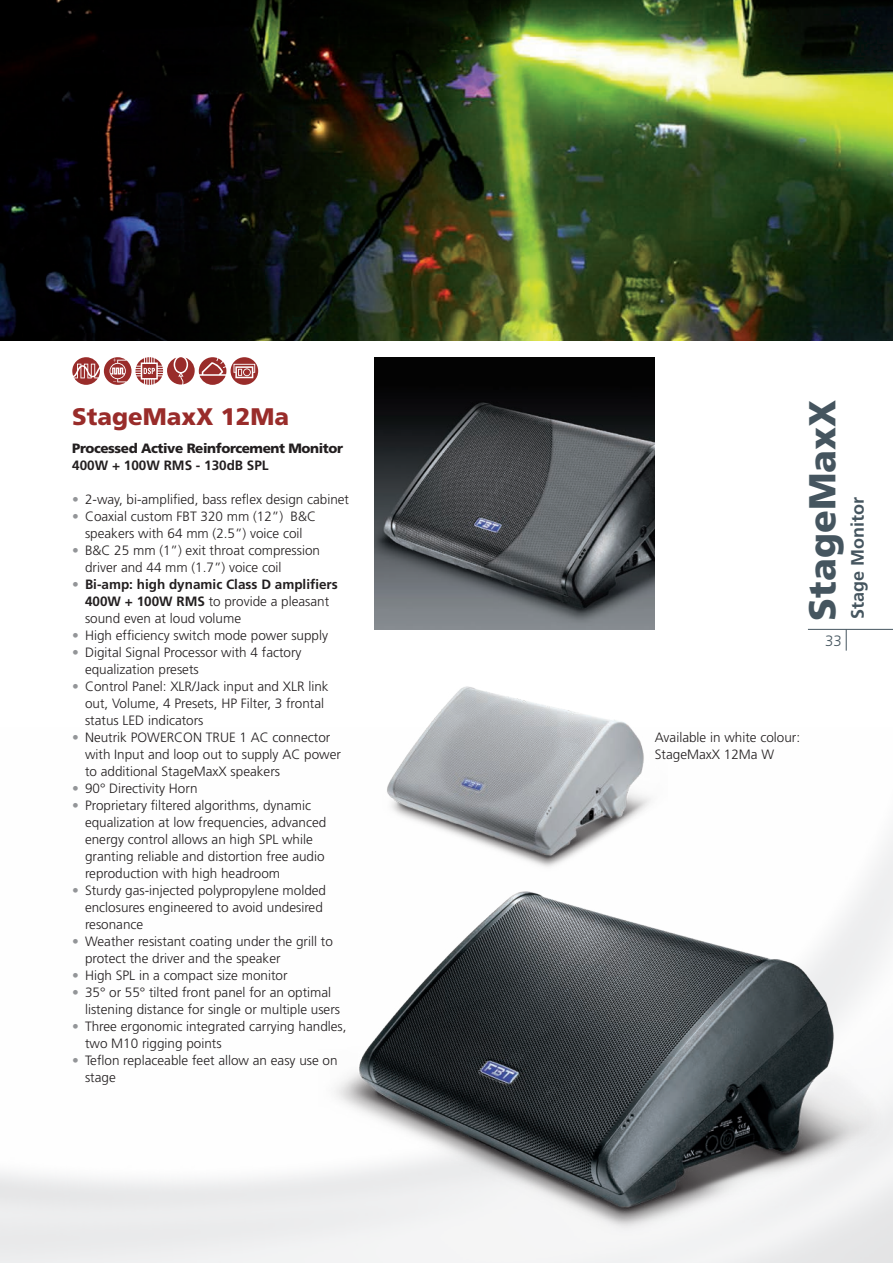
<style>
.page{position:relative;width:893px;height:1263px;background:#fff}
.page>*{position:absolute;margin:0;border:0;box-sizing:border-box;transform-origin:0 0}
.t1{font:900 37.5px "Frutiger";color:#45555f}
.t2{font:900 24px "Frutiger";color:#992c2a}
.t3{font:700 18px "Frutiger";color:#45555f}
.t4{font:300 15px "Frutiger";color:#45555f}
.t5{font:300 13.5px/17px "Frutiger";color:#231f20}
.t6{font:700 13.5px/17px "Frutiger";color:#231f20}
.t7{font:900 13.5px "Frutiger";letter-spacing:-.03em;color:#231f20}
.s1{color:#939598}
.s2{font-weight:300;color:#939598}
.s3{font-weight:300}
</style>
<div class="page">
<svg style="left:846px;top:630px;width:1px;height:21px"></svg>
<hr style="left:808px;top:629px;width:85px;height:1px;background:#45555f">
<img style="left:0;top:0;width:893px;height:340px">
<img style="left:374px;top:357px;width:281px;height:272px">
<img style="left:319px;top:884px;width:574px;height:368px">
<img style="left:386px;top:686px;width:278px;height:183px">
<svg style="left:72px;top:357px;width:186px;height:28px"></svg>
<h2 class="t2" style="left:72px;top:402px;width:218px">StageMaxX 12Ma</h2>
<p class="t7" style="left:72px;top:440px;width:272px">Processed Active Reinforcement Monitor</p>
<p class="t6" style="left:72px;top:457px;width:198px">400W + 100W RMS - 130dB SPL</p>
<p class="t5" style="left:72px;top:491px;width:278px"><span class="s1">•</span> 2-way, bi-amplified, bass reflex design cabinet</p>
<p class="t5" style="left:72px;top:508px;width:245px;text-align:center"><span class="s1">•</span> Coaxial custom FBT 320 mm (12”) B&amp;C speakers with 64 mm (2.5”) voice coil</p>
<p class="t5" style="left:85px;top:542px;width:237px;text-indent:-13px"><span class="s1">•</span> B&amp;C 25 mm (1”) exit throat compression driver and 44 mm (1.7”) voice coil</p>
<p class="t6" style="left:85px;top:576px;width:254px;text-indent:-13px"><span class="s2">•</span> Bi-amp: high dynamic Class D amplifiers<br>400W + 100W RMS <span class="s3">to provide a pleasant sound even at loud volume</span></p>
<p class="t5" style="left:72px;top:627px;width:257px"><span class="s1">•</span> High efficiency switch mode power supply</p>
<p class="t5" style="left:85px;top:644px;width:218px;text-indent:-13px"><span class="s1">•</span> Digital Signal Processor with 4 factory equalization presets</p>
<p class="t5" style="left:85px;top:678px;width:245px;text-indent:-13px"><span class="s1">•</span> Control Panel: XLR/Jack input and XLR link out, Volume, 4 Presets, HP Filter, 3 frontal status LED indicators</p>
<p class="t5" style="left:85px;top:729px;width:257px;text-indent:-13px"><span class="s1">•</span> Neutrik POWERCON TRUE 1 AC connector with Input and loop out to supply AC power to additional StageMaxX speakers</p>
<p class="t5" style="left:72px;top:780px;width:127px"><span class="s1">•</span> 90° Directivity Horn</p>
<p class="t5" style="left:85px;top:797px;width:243px;text-indent:-13px"><span class="s1">•</span> Proprietary filtered algorithms, dynamic equalization at low frequencies, advanced energy control allows an high SPL while granting reliable and distortion free audio reproduction with high headroom</p>
<p class="t5" style="left:85px;top:882px;width:243px;text-indent:-13px"><span class="s1">•</span> Sturdy gas-injected polypropylene molded enclosures engineered to avoid undesired resonance</p>
<p class="t5" style="left:85px;top:933px;width:249px;text-indent:-13px"><span class="s1">•</span> Weather resistant coating under the grill to protect the driver and the speaker</p>
<p class="t5" style="left:72px;top:967px;width:217px"><span class="s1">•</span> High SPL in a compact size monitor</p>
<p class="t5" style="left:85px;top:984px;width:257px;text-indent:-13px"><span class="s1">•</span> 35° or 55° tilted front panel for an optimal listening distance for single or multiple users</p>
<p class="t5" style="left:85px;top:1018px;width:263px;text-indent:-13px"><span class="s1">•</span> Three ergonomic integrated carrying handles, two M10 rigging points</p>
<p class="t5" style="left:85px;top:1052px;width:254px;text-indent:-13px"><span class="s1">•</span> Teflon replaceable feet allow an easy use on stage</p>
<h1 class="t1" style="left:800px;top:621px;width:222px;rotate:-90deg">StageMaxX</h1>
<h3 class="t3" style="left:847px;top:619px;width:124px;rotate:-90deg">Stage Monitor</h3>
<p class="t4" style="left:825px;top:632px;width:18px">33</p>
<p class="t5" style="left:655px;top:728px;width:147px">Available in white colour:<br>StageMaxX 12Ma W</p>
</div>
